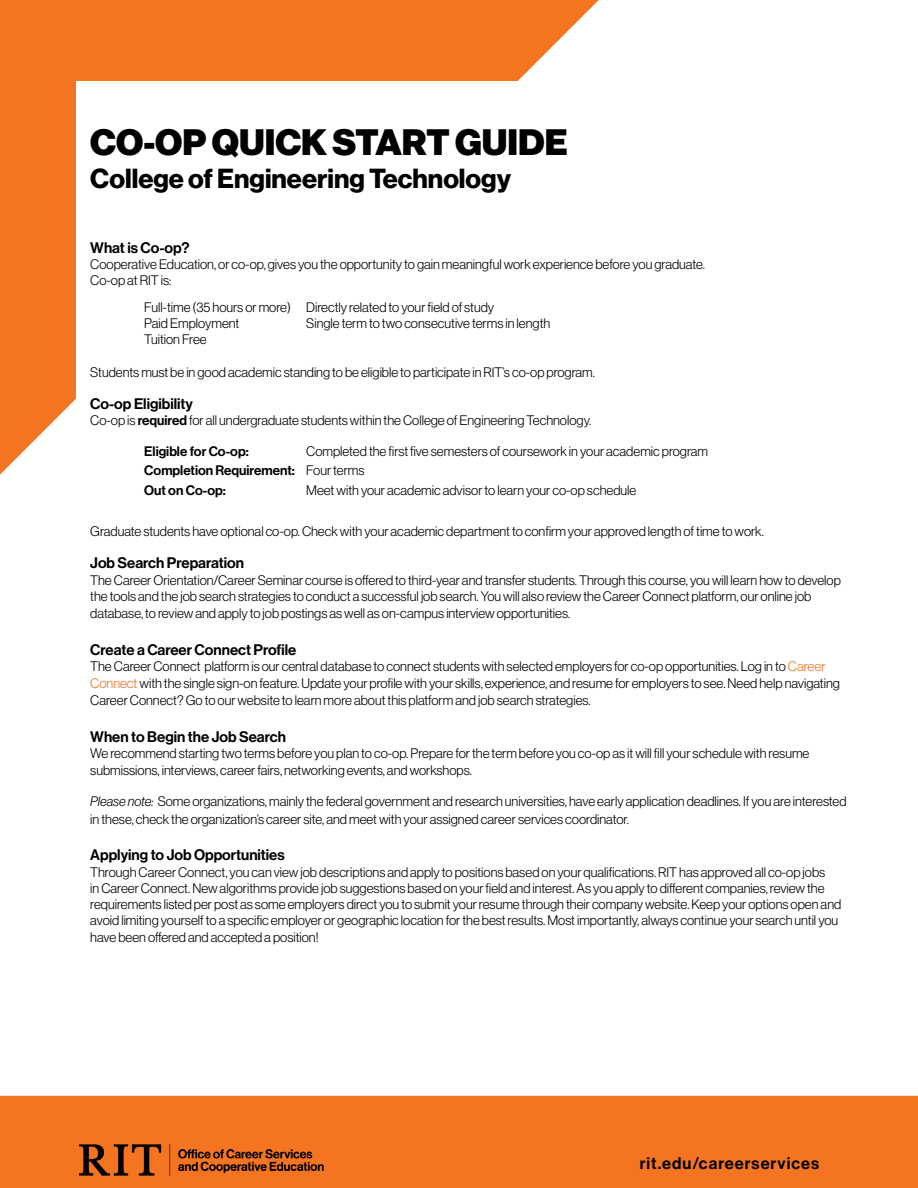
<style>
.page{position:relative;width:918px;height:1188px;background:#fff}
.page>*{position:absolute;margin:0;border:0;box-sizing:border-box;transform-origin:0 0}
.t1{font:36px "N Haas Grotesk DS Std 95 Blk";color:#000}
.t2{font:27px "N Haas Grotesk DS Std 75 Bd";color:#000}
.t3{font:16.5px "N Haas Grotesk DS Std 65 Md";letter-spacing:.06em;color:#000}
.t4{font:15px "N Haas Grotesk DS Std 65 Md";color:#000}
.t5{font:13.5px/16.5px "N Haas Grotesk DS Std 45 Lt";color:#000}
.t6{font:13.5px/19.5px "N Haas Grotesk DS Std 65 Md";color:#000}
.s1{font-family:"N Haas Grotesk DS Std 65 Md"}
.s2{font-family:"N Haas Grotesk DS Std 45 Lt"}
.s3{color:#f47421}
.s4{font-family:"N Haas Grotesk DS Std 46 Lt It"}
</style>
<div class="page">
<div style="left:0;top:0;width:626px;height:487px;background:#f47421"></div>
<div style="left:77px;top:81px;width:563px;height:430px;background:#fff"></div>
<svg style="left:0;top:363px;width:77px;height:124px"></svg>
<svg style="left:518px;top:0;width:108px;height:81px;fill:#fff"></svg>
<div style="left:1px;top:1096px;width:916px;height:91px;background:#f47421"></div>
<div style="left:0;top:1096px;width:918px;height:92px;border:2px solid #f47421"></div>
<img style="left:79px;top:1144px;width:245px;height:32px">
<h1 class="t1" style="left:90px;top:122px;width:479px">CO-OP QUICK START GUIDE</h1>
<h2 class="t2" style="left:90px;top:163px;width:422px">College of Engineering Technology</h2>
<p class="t4" style="left:90px;top:239px;width:101px">What is Co-op?</p>
<p class="t5" style="left:90px;top:256px;width:616px">Cooperative Education, or co-op, gives you the opportunity to gain meaningful work experience before you graduate.<br>Co-op at RIT is:</p>
<p class="t5" style="left:144px;top:299px;width:351px">Full-time (35 hours or more) Directly related to your field of study<br>Paid Employment</p>
<p class="t5" style="left:306px;top:315px;width:245px">Single term to two consecutive terms in length</p>
<p class="t5" style="left:144px;top:331px;width:64px">Tuition Free</p>
<p class="t5" style="left:90px;top:364px;width:506px">Students must be in good academic standing to be eligible to participate in RIT’s co-op program.</p>
<p class="t4" style="left:90px;top:395px;width:104px">Co-op Eligibility</p>
<p class="t5" style="left:90px;top:412px;width:502px">Co-op is <span class="s1">required</span> for all undergraduate students within the College of Engineering Technology.</p>
<p class="t6" style="left:144px;top:441px;width:106px">Eligible for Co-op:</p>
<p class="t5" style="left:306px;top:443px;width:403px">Completed the first five semesters of coursework in your academic program</p>
<p class="t6" style="left:144px;top:461px;width:222px">Completion Requirement: <span class="s2">Four terms<br></span>Out on Co-op:</p>
<p class="t5" style="left:306px;top:482px;width:332px">Meet with your academic advisor to learn your co-op schedule</p>
<p class="t5" style="left:90px;top:523px;width:675px">Graduate students have optional co-op. Check with your academic department to confirm your approved length of time to work.</p>
<p class="t4" style="left:90px;top:554px;width:155px">Job Search Preparation</p>
<p class="t5" style="left:90px;top:572px;width:752px">The Career Orientation/Career Seminar course is offered to third-year and transfer students. Through this course, you will learn how to develop the tools and the job search strategies to conduct a successful job search. You will also review the Career Connect platform, our online job database, to review and apply to job postings as well as on-campus interview opportunities.</p>
<p class="t4" style="left:90px;top:641px;width:208px">Create a Career Connect Profile</p>
<p class="t5" style="left:90px;top:658px;width:751px">The Career Connect platform is our central database to connect students with selected employers for co-op opportunities. Log in to <span class="s3">Career<br>Connect</span> with the single sign-on feature. Update your profile with your skills, experience, and resume for employers to see. Need help navigating<br>Career Connect? Go to our website to learn more about this platform and job search strategies.</p>
<p class="t4" style="left:90px;top:728px;width:197px">When to Begin the Job Search</p>
<p class="t5" style="left:90px;top:745px;width:721px;line-height:17.1px">We recommend starting two terms before you plan to co-op. Prepare for the term before you co-op as it will fill your schedule with resume submissions, interviews, career fairs, networking events, and workshops.</p>
<p class="t5" style="left:90px;top:793px;width:758px;line-height:17.1px"><span class="s4">Please note:</span> Some organizations, mainly the federal government and research universities, have early application deadlines. If you are interested in these, check the organization’s career site, and meet with your assigned career services coordinator.</p>
<p class="t4" style="left:90px;top:846px;width:196px">Applying to Job Opportunities</p>
<p class="t5" style="left:90px;top:864px;width:752px">Through Career Connect, you can view job descriptions and apply to positions based on your qualifications. RIT has approved all co-op jobs<br>in Career Connect. New algorithms provide job suggestions based on your field and interest. As you apply to different companies, review the requirements listed per post as some employers direct you to submit your resume through their company website. Keep your options open and avoid limiting yourself to a specific employer or geographic location for the best results. Most importantly, always continue your search until you have been offered and accepted a position!</p>
<p class="t3" style="left:640px;top:1154px;width:181px">rit.edu/careerservices</p>
</div>
